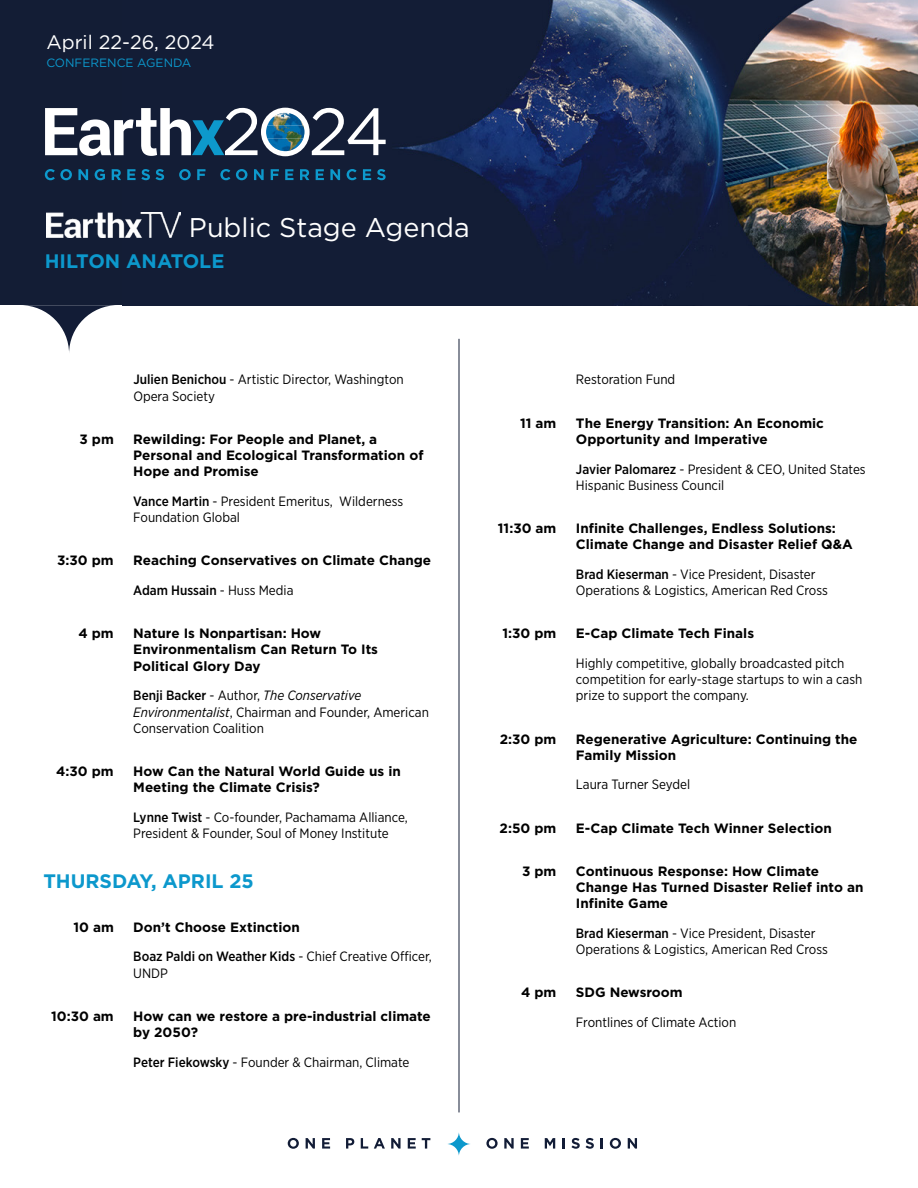
<style>
.page{position:relative;width:918px;height:1188px;background:#fff}
.page>*{position:absolute;margin:0;border:0;box-sizing:border-box;transform-origin:0 0}
.t1{font:27px "Gotham";color:#fff}
.t2{font:700 19.5px "Gotham";color:#0c98cc}
.t3{font:19.5px "Gotham";color:#fff}
.t4{font:13.5px/16.2px "Gotham Narrow";color:#000}
.t5{font:700 13.5px/16.2px "Gotham";color:#000}
.t6{font:500 13.5px "Gotham Narrow";color:#000}
.t7{font:12px "Gotham";color:#0c98cc}
.s1{font-weight:500}
.s2{font-weight:400}
.s3{font-style:italic}
</style>
<div class="page">
<div style="left:0;top:0;width:918px;height:305px;background:#131d35"></div>
<img style="left:127px;top:0;width:791px;height:305px">
<svg style="left:23px;top:305px;width:92px;height:48px"></svg>
<hr style="left:459px;top:339px;width:1px;height:773px;background:#131d35">
<svg style="left:288px;top:1138px;width:11px;height:11px"></svg>
<svg style="left:306px;top:1138px;width:9px;height:11px"></svg>
<svg style="left:322px;top:1138px;width:8px;height:11px"></svg>
<svg style="left:346px;top:1138px;width:8px;height:11px"></svg>
<svg style="left:361px;top:1138px;width:7px;height:11px"></svg>
<svg style="left:374px;top:1138px;width:11px;height:11px"></svg>
<svg style="left:391px;top:1138px;width:10px;height:11px"></svg>
<svg style="left:408px;top:1138px;width:8px;height:11px"></svg>
<svg style="left:422px;top:1138px;width:8px;height:11px"></svg>
<svg style="left:486px;top:1138px;width:12px;height:11px"></svg>
<svg style="left:504px;top:1138px;width:10px;height:11px"></svg>
<svg style="left:521px;top:1138px;width:8px;height:11px"></svg>
<svg style="left:545px;top:1138px;width:10px;height:11px"></svg>
<svg style="left:563px;top:1138px;width:2px;height:11px"></svg>
<svg style="left:571px;top:1138px;width:9px;height:11px"></svg>
<svg style="left:586px;top:1138px;width:8px;height:11px"></svg>
<svg style="left:601px;top:1138px;width:2px;height:11px"></svg>
<svg style="left:610px;top:1138px;width:11px;height:11px"></svg>
<svg style="left:628px;top:1138px;width:9px;height:11px"></svg>
<svg style="left:447px;top:1132px;width:24px;height:24px"></svg>
<svg style="left:45px;top:169px;width:27px;height:11px"></svg>
<svg style="left:78px;top:169px;width:10px;height:11px"></svg>
<svg style="left:95px;top:169px;width:10px;height:11px"></svg>
<svg style="left:112px;top:169px;width:9px;height:11px"></svg>
<svg style="left:127px;top:169px;width:23px;height:11px"></svg>
<svg style="left:156px;top:169px;width:8px;height:11px"></svg>
<svg style="left:179px;top:169px;width:12px;height:11px"></svg>
<svg style="left:197px;top:169px;width:9px;height:11px"></svg>
<svg style="left:220px;top:169px;width:10px;height:11px"></svg>
<svg style="left:236px;top:169px;width:11px;height:11px"></svg>
<svg style="left:254px;top:169px;width:10px;height:11px"></svg>
<svg style="left:271px;top:169px;width:8px;height:11px"></svg>
<svg style="left:285px;top:169px;width:8px;height:11px"></svg>
<svg style="left:300px;top:169px;width:9px;height:11px"></svg>
<svg style="left:316px;top:169px;width:8px;height:11px"></svg>
<svg style="left:330px;top:169px;width:10px;height:11px"></svg>
<svg style="left:347px;top:169px;width:10px;height:11px"></svg>
<svg style="left:363px;top:169px;width:8px;height:11px"></svg>
<svg style="left:377px;top:169px;width:9px;height:11px"></svg>
<svg style="left:45px;top:108px;width:341px;height:48px"></svg>
<img style="left:267px;top:113px;width:36px;height:13px">
<img style="left:266px;top:126px;width:39px;height:12px">
<img style="left:267px;top:138px;width:36px;height:13px">
<img style="left:46px;top:212px;width:134px;height:26px">
<h2 class="t3" style="left:46px;top:29px;width:170px">April 22-26, 2024</h2>
<p class="t7" style="left:46px;top:55px;width:147px">CONFERENCE AGENDA</p>
<h1 class="t1" style="left:189px;top:210px;width:282px">Public Stage Agenda</h1>
<h2 class="t2" style="left:45px;top:250px;width:181px">HILTON ANATOLE</h2>
<p class="t4" style="left:133px;top:371px;width:272px"><span class="s1">Julien Benichou</span> - Artistic Director, Washington<br>Opera Society</p>
<p class="t5" style="left:79px;top:431px;width:36px">3 pm</p>
<p class="t5" style="left:133px;top:431px;width:292px">Rewilding: For People and Planet, a<br>Personal and Ecological Transformation of<br>Hope and Promise</p>
<p class="t4" style="left:133px;top:493px;width:271px"><span class="s1">Vance Martin</span> - President Emeritus, Wilderness<br>Foundation Global</p>
<p class="t5" style="left:57px;top:552px;width:58px">3:30 pm</p>
<p class="t5" style="left:133px;top:552px;width:299px">Reaching Conservatives on Climate Change</p>
<p class="t6" style="left:133px;top:582px;width:162px">Adam Hussain <span class="s2">- Huss Media</span></p>
<p class="t5" style="left:79px;top:625px;width:37px">4 pm</p>
<p class="t5" style="left:133px;top:625px;width:246px">Nature Is Nonpartisan: How<br>Environmentalism Can Return To Its<br>Political Glory Day</p>
<p class="t4" style="left:133px;top:687px;width:297px"><span class="s1">Benji Backer</span> - Author, <span class="s3">The Conservative<br>Environmentalist</span>, Chairman and Founder, American<br>Conservation Coalition</p>
<p class="t5" style="left:56px;top:763px;width:59px">4:30 pm</p>
<p class="t5" style="left:133px;top:763px;width:269px">How Can the Natural World Guide us in<br>Meeting the Climate Crisis?</p>
<p class="t4" style="left:133px;top:809px;width:276px"><span class="s1">Lynne Twist</span> - Co-founder, Pachamama Alliance,<br>President &amp; Founder, Soul of Money Institute</p>
<h2 class="t2" style="left:43px;top:870px;width:212px">THURSDAY, APRIL 25</h2>
<p class="t5" style="left:73px;top:918px;width:42px">10 am</p>
<p class="t5" style="left:133px;top:918px;width:168px">Don’t Choose Extinction</p>
<p class="t4" style="left:133px;top:948px;width:300px"><span class="s1">Boaz Paldi on Weather Kids</span> - Chief Creative Officer,<br>UNDP</p>
<p class="t5" style="left:51px;top:1008px;width:64px">10:30 am</p>
<p class="t5" style="left:133px;top:1008px;width:299px">How can we restore a pre-industrial climate by 2050?</p>
<p class="t4" style="left:133px;top:1054px;width:278px"><span class="s1">Peter Fiekowsky</span> - Founder &amp; Chairman, Climate</p>
<p class="t4" style="left:576px;top:371px;width:101px">Restoration Fund</p>
<p class="t5" style="left:520px;top:414px;width:38px">11 am</p>
<p class="t5" style="left:576px;top:414px;width:250px">The Energy Transition: An Economic<br>Opportunity and Imperative</p>
<p class="t4" style="left:576px;top:460px;width:291px"><span class="s1">Javier Palomarez</span> - President &amp; CEO, United States<br>Hispanic Business Council</p>
<p class="t5" style="left:498px;top:520px;width:60px">11:30 am</p>
<p class="t5" style="left:576px;top:520px;width:278px">Infinite Challenges, Endless Solutions:<br>Climate Change and Disaster Relief Q&amp;A</p>
<p class="t4" style="left:576px;top:566px;width:253px"><span class="s1">Brad Kieserman</span> - Vice President, Disaster<br>Operations &amp; Logistics, American Red Cross</p>
<p class="t5" style="left:503px;top:625px;width:55px">1:30 pm</p>
<p class="t5" style="left:576px;top:625px;width:180px">E-Cap Climate Tech Finals</p>
<p class="t4" style="left:576px;top:655px;width:288px">Highly competitive, globally broadcasted pitch competition for early-stage startups to win a cash prize to support the company.</p>
<p class="t5" style="left:500px;top:730px;width:58px">2:30 pm</p>
<p class="t5" style="left:576px;top:730px;width:283px">Regenerative Agriculture: Continuing the<br>Family Mission</p>
<p class="t4" style="left:576px;top:776px;width:116px">Laura Turner Seydel</p>
<p class="t5" style="left:500px;top:819px;width:58px">2:50 pm</p>
<p class="t5" style="left:576px;top:819px;width:257px">E-Cap Climate Tech Winner Selection</p>
<p class="t5" style="left:522px;top:863px;width:36px">3 pm</p>
<p class="t5" style="left:576px;top:863px;width:289px">Continuous Response: How Climate<br>Change Has Turned Disaster Relief into an<br>Infinite Game</p>
<p class="t4" style="left:576px;top:925px;width:253px"><span class="s1">Brad Kieserman</span> - Vice President, Disaster<br>Operations &amp; Logistics, American Red Cross</p>
<p class="t5" style="left:521px;top:984px;width:37px">4 pm</p>
<p class="t5" style="left:576px;top:984px;width:108px">SDG Newsroom</p>
<p class="t4" style="left:576px;top:1014px;width:162px">Frontlines of Climate Action</p>
</div>
